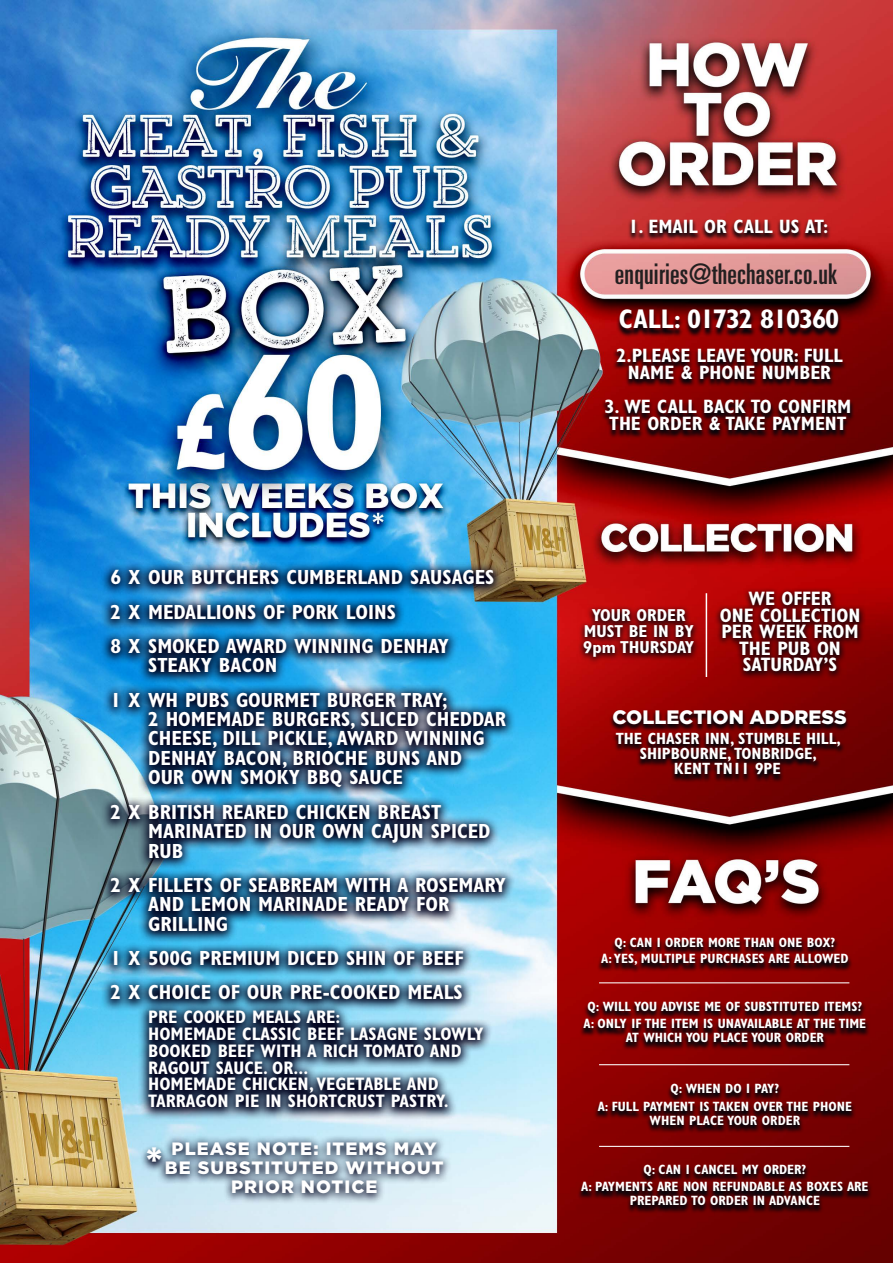
<style>
.page{position:relative;width:893px;height:1263px;background:#fff}
.page>*{position:absolute;margin:0;border:0;box-sizing:border-box;transform-origin:0 0}
.t1{font:900 39.45px "Gotham";color:#fff}
.t2{font:ultra-condensed 28.5px "Univers";letter-spacing:.01em;color:#231f20}
.t3{font:700 condensed 27px "Gill Sans";letter-spacing:-.04em;color:#fff}
.t4{font:700 condensed 20.55px/19.5px "Gill Sans";color:#fff}
.t5{font:700 condensed 19.5px/16.5px "Gill Sans";color:#fff;text-align:center}
.t6{font:900 19.5px "Gotham";color:#fff}
.t7{font:700 condensed 18.15px/17px "Gill Sans";color:#fff}
.t8{font:900 17.85px/19.4px "Gotham";letter-spacing:.06em;color:#fff;text-align:center}
.t9{font:700 condensed 17.4px/15.8px "Gill Sans";color:#fff;text-align:center}
.t10{font:700 condensed 16.35px "Gill Sans";color:#fff}
.t11{font:700 condensed 13.5px/13.5px "Gill Sans";color:#fff;text-align:center}
</style>
<div class="page">
<img style="left:0;top:0;width:893px;height:1263px">
<svg style="left:157px;top:1135px;width:295px;height:70px;background:#91a5b5"></svg>
<svg style="left:139px;top:1143px;width:30px;height:31px"></svg>
<svg style="left:609px;top:709px;width:241px;height:23px;background:#4f0104"></svg>
<svg style="left:612px;top:733px;width:233px;height:50px;background:#510103"></svg>
<svg style="left:627px;top:219px;width:205px;height:22px;background:#811a1c"></svg>
<svg style="left:612px;top:348px;width:235px;height:39px;background:#510204"></svg>
<svg style="left:616px;top:309px;width:226px;height:28px;background:#540204"></svg>
<svg style="left:601px;top:400px;width:253px;height:39px;background:#490104"></svg>
<svg style="left:597px;top:937px;width:255px;height:37px;background:#630103"></svg>
<svg style="left:580px;top:1001px;width:291px;height:49px;background:#5a0103"></svg>
<svg style="left:594px;top:1084px;width:262px;height:49px;background:#5c0103"></svg>
<svg style="left:577px;top:1164px;width:296px;height:49px;background:#510103"></svg>
<hr style="left:599px;top:982px;width:250px;height:1px;background:#fff">
<hr style="left:599px;top:1064px;width:250px;height:1px;background:#fff">
<hr style="left:599px;top:1146px;width:250px;height:1px;background:#fff">
<hr style="left:706px;top:593px;width:1px;height:84px;background:#fff">
<svg style="left:713px;top:587px;width:153px;height:93px;background:#650204"></svg>
<svg style="left:577px;top:605px;width:123px;height:60px;background:#790709"></svg>
<img style="left:100px;top:561px;width:416px;height:560px">
<p class="t4" style="left:110px;top:568px;width:385px">6 X OUR BUTCHERS CUMBERLAND SAUSAGES</p>
<p class="t4" style="left:110px;top:602px;width:287px">2 X MEDALLIONS OF PORK LOINS</p>
<p class="t4" style="left:148px;top:636px;width:302px;text-indent:-38px">8 X SMOKED AWARD WINNING DENHAY<br>STEAKY BACON</p>
<p class="t4" style="left:148px;top:690px;width:360px;text-indent:-38px">1 X WH PUBS GOURMET BURGER TRAY;<br>2 HOMEMADE BURGERS, SLICED CHEDDAR<br>CHEESE, DILL PICKLE, AWARD WINNING<br>DENHAY BACON, BRIOCHE BUNS AND<br>OUR OWN SMOKY BBQ SAUCE</p>
<p class="t4" style="left:148px;top:802px;width:344px;text-indent:-38px">2 X BRITISH REARED CHICKEN BREAST<br>MARINATED IN OUR OWN CAJUN SPICED<br>RUB</p>
<p class="t4" style="left:148px;top:875px;width:359px;text-indent:-38px">2 X FILLETS OF SEABREAM WITH A ROSEMARY<br>AND LEMON MARINADE READY FOR<br>GRILLING</p>
<p class="t4" style="left:110px;top:948px;width:355px">1 X 500G PREMIUM DICED SHIN OF BEEF</p>
<p class="t4" style="left:110px;top:982px;width:354px">2 X CHOICE OF OUR PRE-COOKED MEALS</p>
<p class="t7" style="left:148px;top:1008px;width:337px">PRE COOKED MEALS ARE:<br>HOMEMADE CLASSIC BEEF LASAGNE SLOWLY<br>BOOKED BEEF WITH A RICH TOMATO AND<br>RAGOUT SAUCE. OR...<br>HOMEMADE CHICKEN, VEGETABLE AND<br>TARRAGON PIE IN SHORTCRUST PASTRY.</p>
<p class="t8" style="left:165px;top:1138px;width:280px">PLEASE NOTE: ITEMS MAY<br>BE SUBSTITUTED WITHOUT<br>PRIOR NOTICE</p>
<p class="t1" style="left:146px;top:1134px;width:18px">*</p>
<p class="t5" style="left:628px;top:218px;width:201px">1. EMAIL OR CALL US AT:</p>
<p class="t2" style="left:615px;top:258px;width:224px">enquiries@thechaser.co.uk</p>
<p class="t3" style="left:619px;top:303px;width:222px">CALL: 01732 810360</p>
<p class="t5" style="left:616px;top:347px;width:228px">2.PLEASE LEAVE YOUR: FULL<br>NAME &amp; PHONE NUMBER</p>
<p class="t5" style="left:604px;top:398px;width:249px;text-align:left">3. WE CALL BACK TO CONFIRM<br>THE ORDER &amp; TAKE PAYMENT</p>
<p class="t9" style="left:583px;top:607px;width:112px">YOUR ORDER<br>MUST BE IN BY<br>9pm THURSDAY</p>
<p class="t5" style="left:720px;top:590px;width:142px">WE OFFER<br>ONE COLLECTION<br>PER WEEK FROM<br>THE PUB ON<br>SATURDAY’S</p>
<p class="t6" style="left:612px;top:703px;width:236px">COLLECTION ADDRESS</p>
<p class="t10" style="left:616px;top:729px;width:227px">THE CHASER INN, STUMBLE HILL,</p>
<p class="t10" style="left:640px;top:744px;width:179px">SHIPBOURNE, TONBRIDGE,</p>
<p class="t10" style="left:674px;top:759px;width:108px">KENT TN11 9PE</p>
<p class="t11" style="left:615px;top:935px;width:222px">Q: CAN I ORDER MORE THAN ONE BOX?</p>
<p class="t11" style="left:601px;top:952px;width:249px">A: YES, MULTIPLE PURCHASES ARE ALLOWED</p>
<p class="t11" style="left:588px;top:999px;width:276px">Q: WILL YOU ADVISE ME OF SUBSTITUTED ITEMS?</p>
<p class="t11" style="left:584px;top:1017px;width:284px">A: ONLY IF THE ITEM IS UNAVAILABLE AT THE TIME<br>AT WHICH YOU PLACE YOUR ORDER</p>
<p class="t11" style="left:671px;top:1082px;width:110px">Q: WHEN DO I PAY?</p>
<p class="t11" style="left:598px;top:1099px;width:256px">A: FULL PAYMENT IS TAKEN OVER THE PHONE<br>WHEN PLACE YOUR ORDER</p>
<p class="t11" style="left:643px;top:1162px;width:165px">Q: CAN I CANCEL MY ORDER?</p>
<p class="t11" style="left:581px;top:1180px;width:289px">A: PAYMENTS ARE NON REFUNDABLE AS BOXES ARE<br>PREPARED TO ORDER IN ADVANCE</p>
</div>
